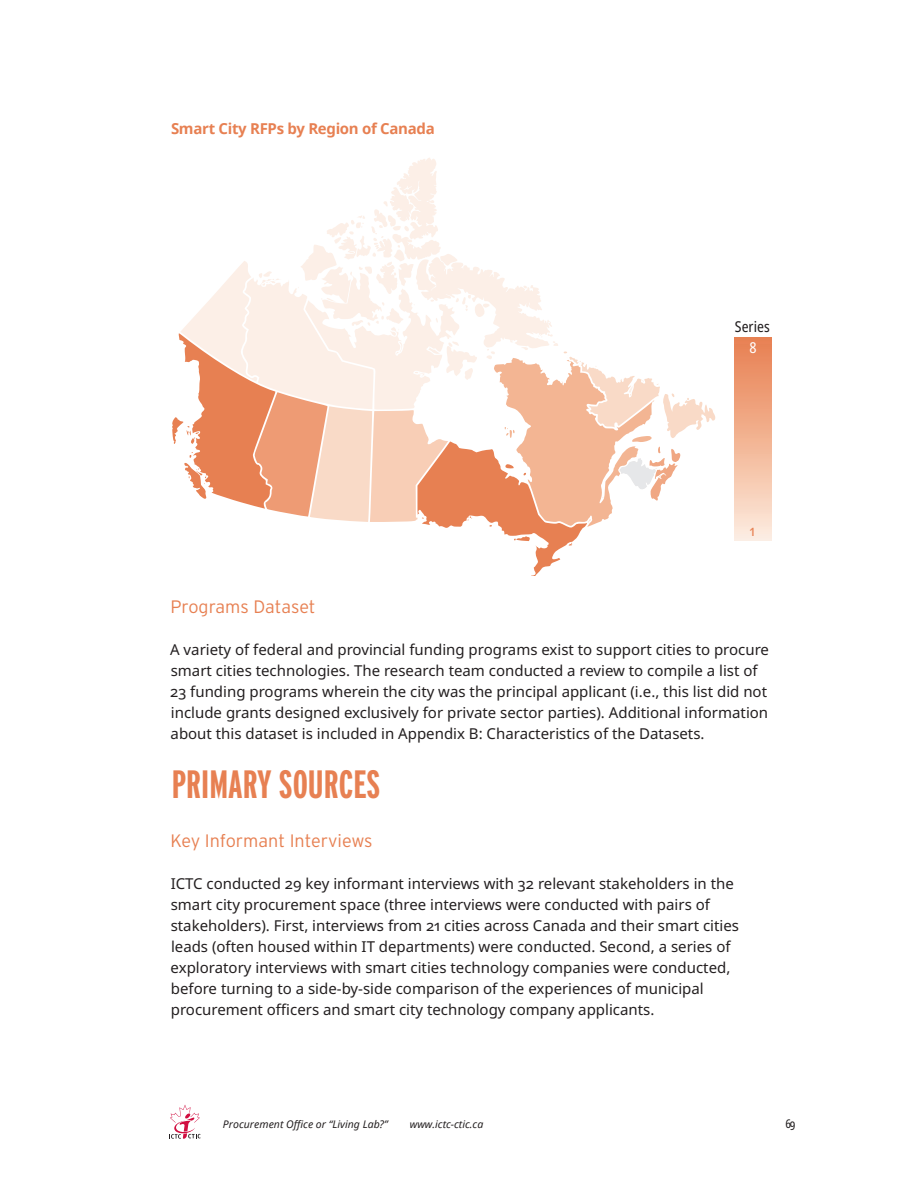
<style>
.page{position:relative;width:918px;height:1188px;background:#fff}
.page>*{position:absolute;margin:0;border:0;box-sizing:border-box;transform-origin:0 0}
.t1{font:700 39.45px "Interstate Compressed";color:#e78052}
.t2{font:300 18px "Interstate";color:#e78052}
.t3{font:15px/21px "Noto Sans";color:#231f20}
.t4{font:700 15px "Noto Sans";letter-spacing:-.02em;color:#e78052}
.t5{font:condensed 15px "Noto Sans";color:#231f20}
.t6{font:condensed 15px "Noto Sans";color:#fff}
.t7{font:condensed 15px "Noto Sans";color:#e78052}
.t8{font:condensed 12px "Noto Sans";color:#231f20}
.t9{font:italic 10.5px "Noto Sans";color:#231f20}
</style>
<div class="page">
<svg style="left:169px;top:1105px;width:32px;height:34px"></svg>
<svg style="left:172px;top:158px;width:544px;height:417px"></svg>
<div style="left:735px;top:337px;width:36px;height:203px;background:linear-gradient(to bottom,#e87d4d,#fdebdd)"></div>
<p class="t4" style="left:171px;top:118px;width:265px">Smart City RFPs by Region of Canada</p>
<p class="t5" style="left:735px;top:316px;width:36px">Series</p>
<p class="t6" style="left:749px;top:337px;width:9px">8</p>
<p class="t7" style="left:750px;top:520px;width:7px">1</p>
<p class="t2" style="left:170px;top:597px;width:147px">Programs Dataset</p>
<p class="t3" style="left:170px;top:639px;width:600px">A variety of federal and provincial funding programs exist to support cities to procure smart cities technologies. The research team conducted a review to compile a list of 23 funding programs wherein the city was the principal applicant (i.e., this list did not include grants designed exclusively for private sector parties). Additional information about this dataset is included in Appendix B: Characteristics of the Datasets.</p>
<h1 class="t1" style="left:172px;top:762px;width:210px">PRIMARY SOURCES</h1>
<p class="t2" style="left:170px;top:831px;width:204px">Key Informant Interviews</p>
<p class="t3" style="left:171px;top:873px;width:570px">ICTC conducted 29 key informant interviews with 32 relevant stakeholders in the smart city procurement space (three interviews were conducted with pairs of stakeholders). First, interviews from 21 cities across Canada and their smart cities leads (often housed within IT departments) were conducted. Second, a series of exploratory interviews with smart cities technology companies were conducted, before turning to a side-by-side comparison of the experiences of municipal procurement officers and smart city technology company applicants.</p>
<p class="t9" style="left:223px;top:1117px;width:167px">Procurement Office or “Living Lab?”</p>
<p class="t9" style="left:410px;top:1117px;width:75px">www.ictc-ctic.ca</p>
<p class="t8" style="left:785px;top:1116px;width:12px">69</p>
</div>
